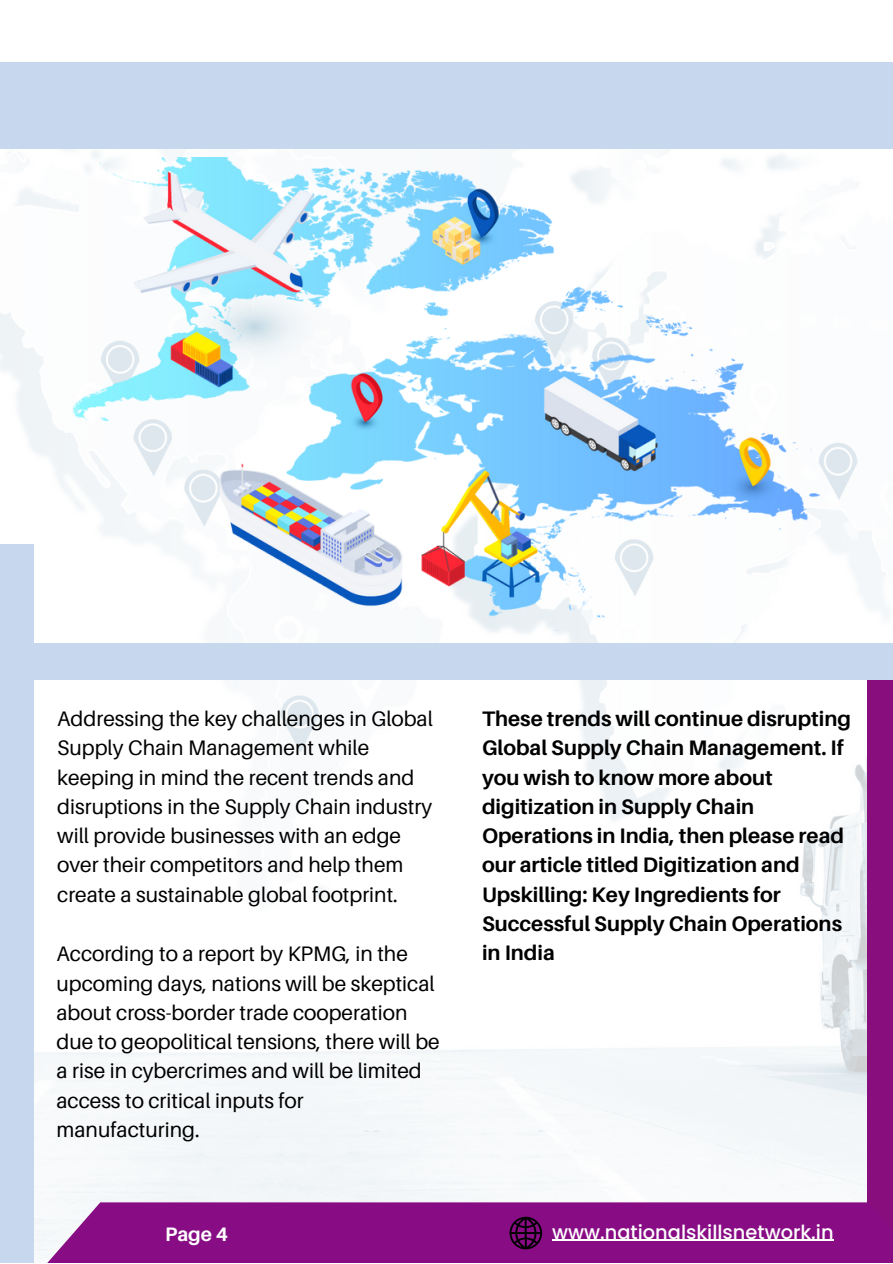
<style>
.page{position:relative;width:893px;height:1264px;background:#fff}
.page>*{position:absolute;margin:0;border:0;box-sizing:border-box;transform-origin:0 0}
.t1{font:21px/29.2px "Aileron";color:#000}
.t2{font:700 21px/29.2px "Aileron";color:#000}
.t3{font:700 19.5px "Aileron";color:#fff}
.t4{font:500 19.35px "Poppins";color:#fff}
</style>
<div class="page">
<img style="left:0;top:148px;width:892px;height:1054px">
<div style="left:0;top:545px;width:33px;height:717px;background:#c7d7ed"></div>
<div style="left:867px;top:679px;width:25px;height:583px;background:#880e7e"></div>
<div style="left:0;top:643px;width:892px;height:36px;background:#c7d7ed"></div>
<div style="left:0;top:62px;width:892px;height:86px;background:#c7d7ed"></div>
<div style="left:33px;top:1202px;width:859px;height:60px;background:#880d85"></div>
<svg style="left:509px;top:1216px;width:33px;height:33px"></svg>
<hr style="left:552px;top:1239px;width:281px;height:1px;background:#fff">
<img style="left:72px;top:157px;width:750px;height:473px">
<p class="t1" style="left:57px;top:703px;width:377px">Addressing the key challenges in Global Supply Chain Management while keeping in mind the recent trends and disruptions in the Supply Chain industry will provide businesses with an edge over their competitors and help them create a sustainable global footprint.</p>
<p class="t2" style="left:482px;top:703px;width:370px">These trends will continue disrupting Global Supply Chain Management. If you wish to know more about digitization in Supply Chain Operations in India, then please read our article titled Digitization and Upskilling: Key Ingredients for Successful Supply Chain Operations</p>
<p class="t1" style="left:56px;top:938px;width:353px">According to a report by KPMG, in the</p>
<p class="t2" style="left:482px;top:937px;width:74px">in India</p>
<p class="t1" style="left:56px;top:968px;width:384px">upcoming days, nations will be skeptical about cross-border trade cooperation due to geopolitical tensions, there will be a rise in cybercrimes and will be limited access to critical inputs for manufacturing.</p>
<p class="t3" style="left:165px;top:1221px;width:64px">Page 4</p>
<p class="t4" style="left:552px;top:1218px;width:283px">www.nationalskillsnetwork.in</p>
</div>
